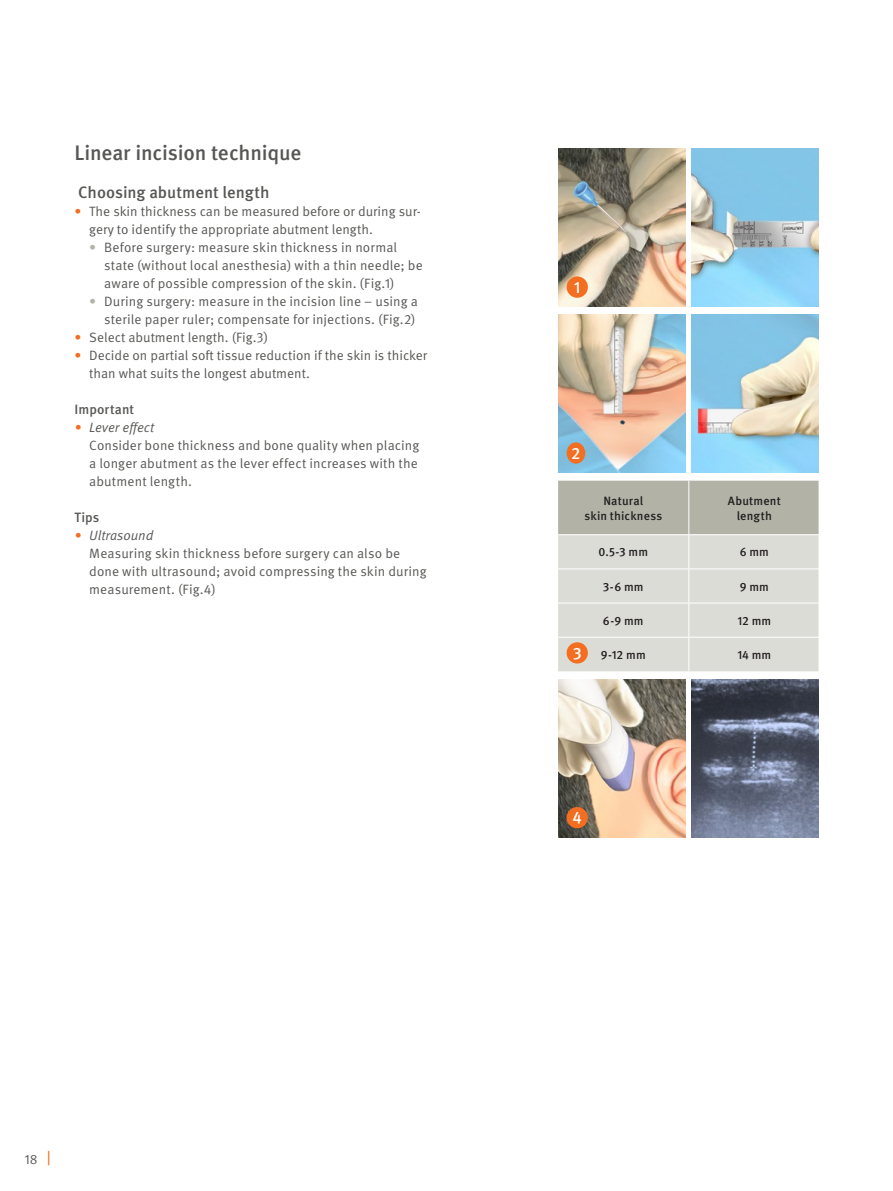
<style>
.page{position:relative;width:893px;height:1191px;background:#fff}
.page>*{position:absolute;margin:0;border:0;box-sizing:border-box;transform-origin:0 0}
.t1{font:500 21px "Meta Pro OM";letter-spacing:-.01em;color:#575855}
.t2{font:500 16.5px "Meta Pro OM";color:#575855}
.t3{font:500 16.5px "Meta Pro OM";color:#fff}
.t4{font:13.5px/18px "Meta Pro OM";letter-spacing:.005em;color:#575855}
.t5{font:500 13.5px "Meta Pro OM";letter-spacing:.005em;color:#575855}
.t6{font:500 12px/15px "Meta Pro OM";letter-spacing:.01em;color:#231f20;text-align:center}
.s1{color:#f36e21}
.s2{color:#b2b2a7}
.s3{font-style:italic;color:#f36e21}
.s4{font-style:italic}
</style>
<div class="page">
<img style="left:558px;top:149px;width:128px;height:157px">
<img style="left:691px;top:149px;width:128px;height:157px">
<img style="left:558px;top:315px;width:128px;height:157px">
<img style="left:691px;top:315px;width:128px;height:157px">
<img style="left:558px;top:680px;width:128px;height:157px">
<img style="left:691px;top:680px;width:128px;height:157px">
<svg style="left:558px;top:480px;width:261px;height:191px;background:#d0d0c9"></svg>
<hr style="left:688px;top:480px;width:1px;height:54px;background:#fff">
<hr style="left:558px;top:534px;width:131px;height:1px;background:#fff">
<hr style="left:689px;top:534px;width:130px;height:1px;background:#fff">
<hr style="left:688px;top:535px;width:1px;height:33px;background:#fff">
<hr style="left:558px;top:568px;width:131px;height:1px;background:#fff">
<hr style="left:689px;top:568px;width:130px;height:1px;background:#fff">
<hr style="left:688px;top:569px;width:1px;height:33px;background:#fff">
<hr style="left:558px;top:602px;width:131px;height:1px;background:#fff">
<hr style="left:689px;top:602px;width:130px;height:1px;background:#fff">
<hr style="left:688px;top:603px;width:1px;height:34px;background:#fff">
<hr style="left:558px;top:637px;width:131px;height:1px;background:#fff">
<hr style="left:689px;top:637px;width:130px;height:1px;background:#fff">
<hr style="left:688px;top:637px;width:1px;height:34px;background:#fff">
<div style="left:567px;top:276px;width:21px;height:22px;background:#f36e21;border-radius:50%"></div>
<div style="left:567px;top:442px;width:18px;height:21px;background:#f36e21;border-radius:50%"></div>
<div style="left:567px;top:642px;width:21px;height:21px;background:#f36e21;border-radius:50%"></div>
<div style="left:567px;top:807px;width:21px;height:21px;background:#f36e21;border-radius:50%"></div>
<h1 class="t1" style="left:74px;top:140px;width:229px">Linear incision technique</h1>
<p class="t2" style="left:78px;top:182px;width:193px">Choosing abutment length</p>
<p class="t4" style="left:89px;top:202px;width:333px;text-indent:-15px"><span class="s1">•</span> The skin thickness can be measured before or during sur&shy;gery to identify the appropriate abutment length.</p>
<p class="t4" style="left:104px;top:238px;width:320px;text-indent:-15px"><span class="s2">•</span> Before surgery: measure skin thickness in normal state (without local anesthesia) with a thin needle; be aware of possible compression of the skin. (Fig.1)</p>
<p class="t4" style="left:89px;top:292px;width:330px;text-align:right"><span class="s2">•</span> During surgery: measure in the incision line – using a sterile paper ruler; compensate for injections. (Fig.2)</p>
<p class="t4" style="left:74px;top:328px;width:195px"><span class="s1">•</span> Select abutment length. (Fig.3)</p>
<p class="t4" style="left:89px;top:346px;width:339px;text-indent:-15px"><span class="s1">•</span> Decide on partial soft tissue reduction if the skin is thicker than what suits the longest abutment.</p>
<p class="t5" style="left:74px;top:401px;width:61px">Important</p>
<p class="t4" style="left:89px;top:418px;width:332px;text-indent:-15px"><span class="s3">•</span> <span class="s4">Lever effect<br></span>Consider bone thickness and bone quality when placing a longer abutment as the lever effect increases with the abutment length.</p>
<p class="t5" style="left:74px;top:509px;width:27px">Tips</p>
<p class="t4" style="left:89px;top:526px;width:339px;text-indent:-15px"><span class="s3">•</span> <span class="s4">Ultrasound<br></span>Measuring skin thickness before surgery can also be done with ultrasound; avoid compressing the skin during measurement. (Fig.4)</p>
<p class="t4" style="left:25px;top:1150px;width:15px">18</p>
<p class="t3" style="left:574px;top:277px;width:8px">1</p>
<p class="t3" style="left:571px;top:443px;width:11px">2</p>
<p class="t6" style="left:584px;top:493px;width:79px">Natural<br>skin thickness</p>
<p class="t6" style="left:728px;top:493px;width:54px">Abutment length</p>
<p class="t6" style="left:598px;top:545px;width:51px">0.5-3 mm</p>
<p class="t6" style="left:740px;top:545px;width:31px">6 mm</p>
<p class="t6" style="left:603px;top:579px;width:42px">3-6 mm</p>
<p class="t6" style="left:740px;top:579px;width:31px">9 mm</p>
<p class="t6" style="left:603px;top:613px;width:42px">6-9 mm</p>
<p class="t6" style="left:737px;top:613px;width:35px">12 mm</p>
<p class="t6" style="left:601px;top:647px;width:46px">9-12 mm</p>
<p class="t6" style="left:737px;top:647px;width:35px">14 mm</p>
<p class="t3" style="left:573px;top:642px;width:11px">3</p>
<p class="t3" style="left:573px;top:807px;width:11px">4</p>
</div>
